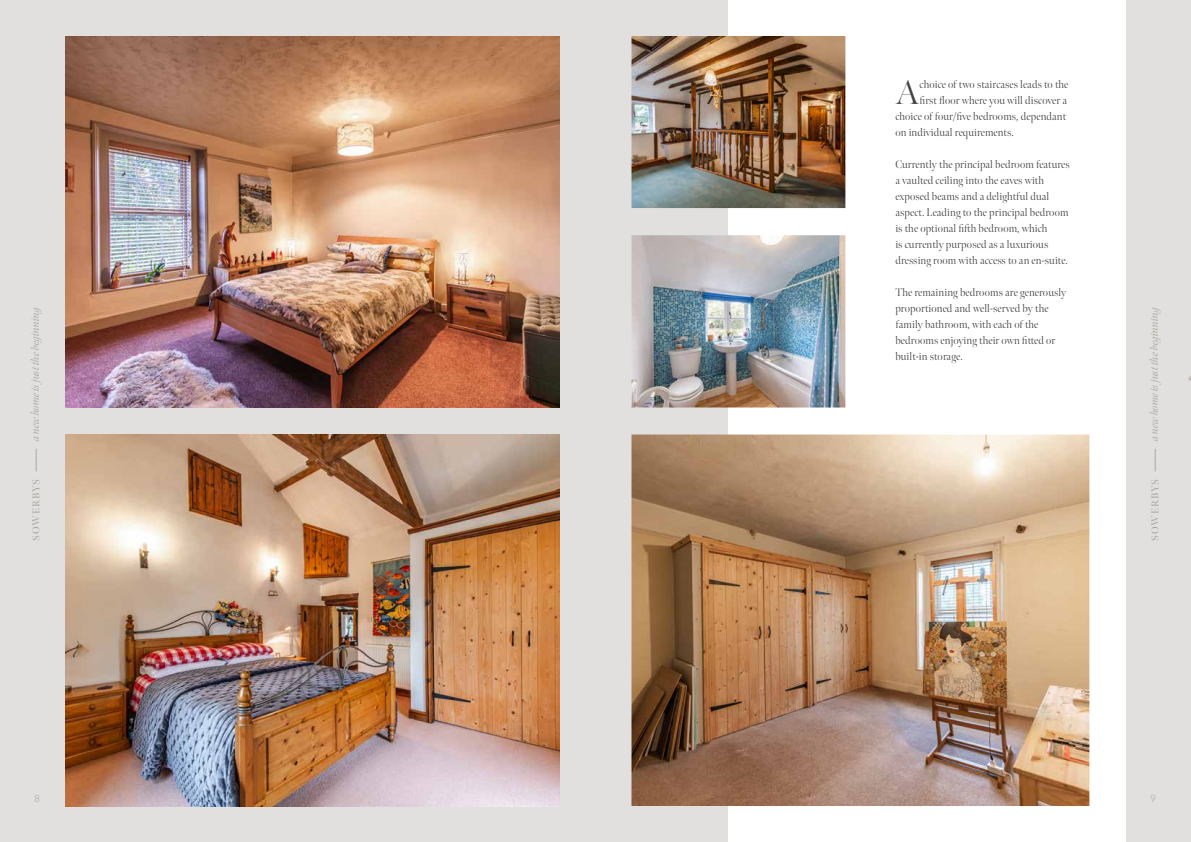
<style>
.page{position:relative;width:1191px;height:842px;background:#fff}
.page>*{position:absolute;margin:0;border:0;box-sizing:border-box;transform-origin:0 0}
.t1{font:300 34px "Meno Banner";color:#434141}
.t2{font:300 11px/16px "Meno Banner";letter-spacing:.01em;color:#434141}
.t3{font:italic 11px "Meno Banner";letter-spacing:-.01em;color:#ada8a0}
.t4{font:600 10px "Meno Banner";letter-spacing:.08em;color:#ada8a0}
.t5{font:300 10px "Quasimoda";color:#ada8a0}
</style>
<div class="page">
<div style="left:0;top:0;width:595px;height:842px;background:#e2e0df"></div>
<div style="left:595px;top:0;width:596px;height:842px;background:#e2e0df"></div>
<svg style="left:36px;top:449px;width:1px;height:22px"></svg>
<svg style="left:1155px;top:449px;width:1px;height:22px"></svg>
<div style="left:728px;top:0;width:397px;height:842px;background:#fff"></div>
<img style="left:631px;top:235px;width:214px;height:172px">
<img style="left:631px;top:36px;width:214px;height:172px">
<img style="left:631px;top:434px;width:458px;height:372px">
<img style="left:66px;top:36px;width:493px;height:371px">
<img style="left:66px;top:434px;width:493px;height:372px">
<h1 class="t1" style="left:895px;top:72px;width:25px">A</h1>
<p class="t2" style="left:919px;top:76px;width:150px">choice of two staircases leads to the</p>
<p class="t2" style="left:919px;top:92px;width:149px">first floor where you will discover a</p>
<p class="t2" style="left:895px;top:108px;width:172px">choice of four/five bedrooms, dependant</p>
<p class="t2" style="left:895px;top:124px;width:120px">on individual requirements.</p>
<p class="t2" style="left:895px;top:156px;width:176px">Currently the principal bedroom features a vaulted ceiling into the eaves with exposed beams and a delightful dual aspect. Leading to the principal bedroom is the optional fifth bedroom, which<br>is currently purposed as a luxurious dressing room with access to an en-suite.</p>
<p class="t2" style="left:895px;top:284px;width:172px">The remaining bedrooms are generously proportioned and well-served by the family bathroom, with each of the bedrooms enjoying their own fitted or built-in storage.</p>
<p class="t3" style="left:29px;top:441px;width:138px;rotate:-90deg">a new home is just the beginning</p>
<p class="t3" style="left:1147px;top:441px;width:138px;rotate:-90deg">a new home is just the beginning</p>
<p class="t4" style="left:30px;top:541px;width:63px;rotate:-90deg">SOWERBYS</p>
<p class="t4" style="left:1149px;top:541px;width:63px;rotate:-90deg">SOWERBYS</p>
<p class="t5" style="left:35px;top:791px;width:7px">8</p>
<p class="t5" style="left:1150px;top:791px;width:7px">9</p>
</div>
